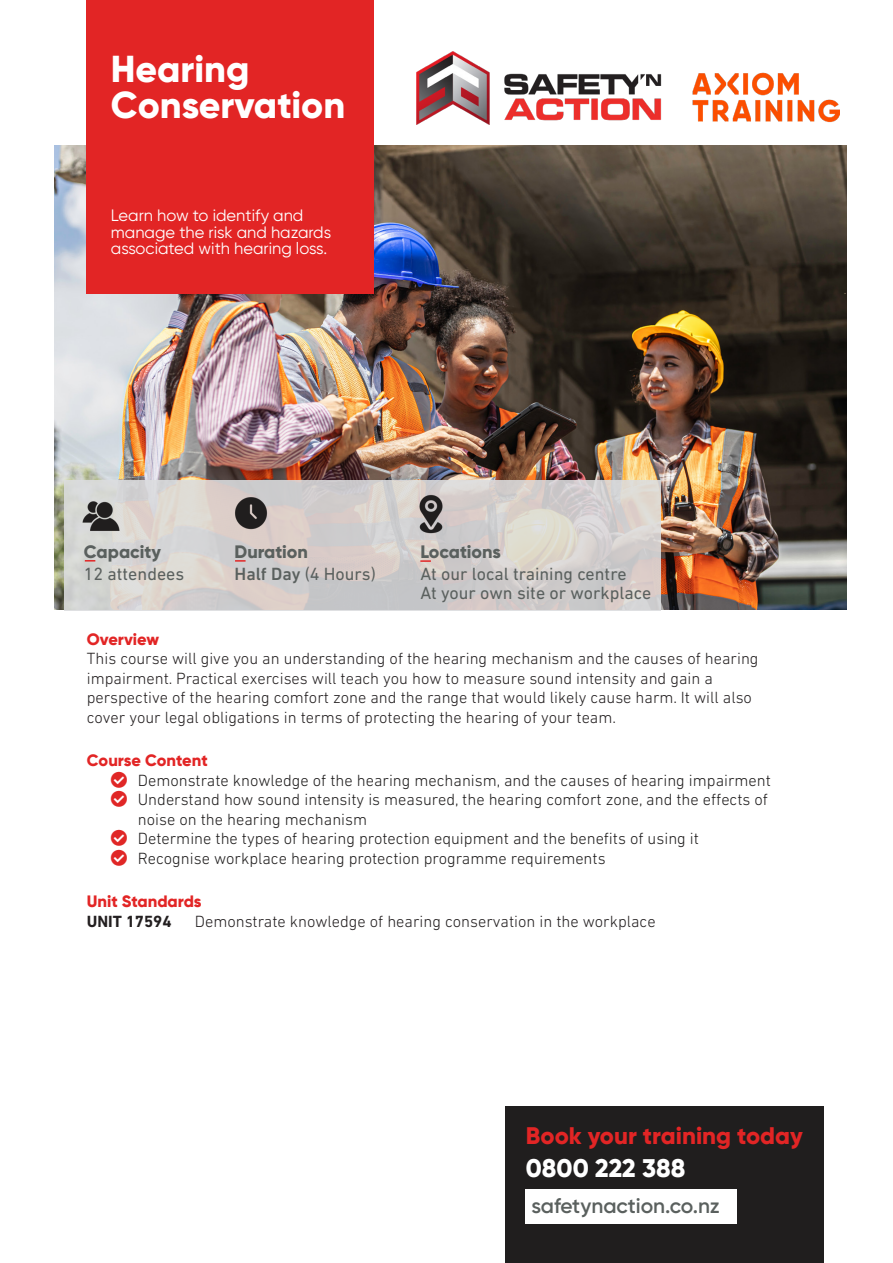
<style>
.page{position:relative;width:893px;height:1263px;background:#fff}
.page>*{position:absolute;margin:0;border:0;box-sizing:border-box;transform-origin:0 0}
.t1{font:800 37.5px/36px "Gilroy";color:#fff}
.Content_Source_Sans_7_Gray{font:800 25.5px "Gilroy";color:#fff}
.Content_Titillium_23_Bold_White{font:800 24px "Gilroy";color:#e22525}
.Content_Titillium_23_Bold_White-2{font:600 21px "Gilroy";color:#5a605e}
.Content_Source_Sans_6_Gray{font:18px "DIN Next LT Pro";color:#5a605e}
.Content_Source_Sans_6_Gray-2{font:800 18px "Gilroy";color:#5a605e}
.t2{font:300 16.5px/19.5px "DIN Next LT Pro";color:#231f20}
.t3{font:300 16.5px/19.5px "DIN Next LT Pro";color:#201e1e}
.Content_Titillium_11_SBold_Blue{font:16.5px/16.5px "Gilroy";color:#fff}
.Subheadings{font:800 16.5px "Gilroy";color:#e22525}
.t4{font:700 16.5px "DIN Next LT Pro";color:#231f20}
.s1{font-weight:500}
</style>
<div class="page">
<div style="left:505px;top:1106px;width:318px;height:157px;background:#201e1e"></div>
<img style="left:54px;top:145px;width:792px;height:464px">
<div style="left:86px;top:0;width:287px;height:293px;background:#e22525"></div>
<svg style="left:64px;top:480px;width:596px;height:98px;background:#d6d1ce"></svg>
<img style="left:64px;top:578px;width:596px;height:32px">
<img style="left:408px;top:493px;width:45px;height:43px">
<img style="left:234px;top:496px;width:34px;height:34px">
<img style="left:78px;top:493px;width:45px;height:45px">
<svg style="left:235px;top:560px;width:11px;height:2px"></svg>
<svg style="left:420px;top:560px;width:11px;height:2px"></svg>
<div style="left:526px;top:1189px;width:211px;height:34px;background:#fff"></div>
<img style="left:416px;top:52px;width:424px;height:72px">
<p class="t1" style="left:111px;top:50px;width:236px">Hearing<br>Conservation</p>
<p class="Content_Titillium_11_SBold_Blue" style="left:111px;top:207px;width:222px">Learn how to identify and manage the risk and hazards associated with hearing loss.</p>
<p class="Content_Source_Sans_6_Gray-2" style="left:84px;top:540px;width:79px">Capacity</p>
<p class="Content_Source_Sans_6_Gray" style="left:84px;top:564px;width:102px">12 attendees</p>
<p class="Content_Source_Sans_6_Gray-2" style="left:234px;top:540px;width:75px">Duration</p>
<p class="Content_Source_Sans_6_Gray" style="left:234px;top:564px;width:143px"><span class="s1">Half Day</span> (4 Hours)</p>
<p class="Content_Source_Sans_6_Gray-2" style="left:420px;top:540px;width:82px">Locations</p>
<p class="Content_Source_Sans_6_Gray" style="left:420px;top:564px;width:208px">At our local training centre</p>
<p class="Content_Source_Sans_6_Gray" style="left:420px;top:583px;width:232px">At your own site or workplace</p>
<p class="Subheadings" style="left:87px;top:628px;width:74px">Overview</p>
<p class="t2" style="left:87px;top:649px;width:673px">This course will give you an understanding of the hearing mechanism and the causes of hearing impairment. Practical exercises will teach you how to measure sound intensity and gain a perspective of the hearing comfort zone and the range that would likely cause harm. It will also cover your legal obligations in terms of protecting the hearing of your team.</p>
<p class="Subheadings" style="left:87px;top:750px;width:123px">Course Content</p>
<p class="t3" style="left:138px;top:770px;width:635px">Demonstrate knowledge of the hearing mechanism, and the causes of hearing impairment</p>
<p class="t3" style="left:138px;top:790px;width:632px">Understand how sound intensity is measured, the hearing comfort zone, and the effects of noise on the hearing mechanism</p>
<p class="t3" style="left:138px;top:829px;width:563px">Determine the types of hearing protection equipment and the benefits of using it</p>
<p class="t3" style="left:138px;top:848px;width:469px">Recognise workplace hearing protection programme requirements</p>
<p class="Subheadings" style="left:87px;top:891px;width:116px">Unit Standards</p>
<p class="t4" style="left:87px;top:911px;width:86px">UNIT 17594</p>
<p class="t2" style="left:195px;top:911px;width:462px">Demonstrate knowledge of hearing conservation in the workplace</p>
<p class="Content_Titillium_23_Bold_White" style="left:526px;top:1120px;width:278px">Book your training today</p>
<p class="Content_Source_Sans_7_Gray" style="left:526px;top:1152px;width:161px">0800 222 388</p>
<p class="Content_Titillium_23_Bold_White-2" style="left:531px;top:1193px;width:190px">safetynaction.co.nz</p>
</div>
